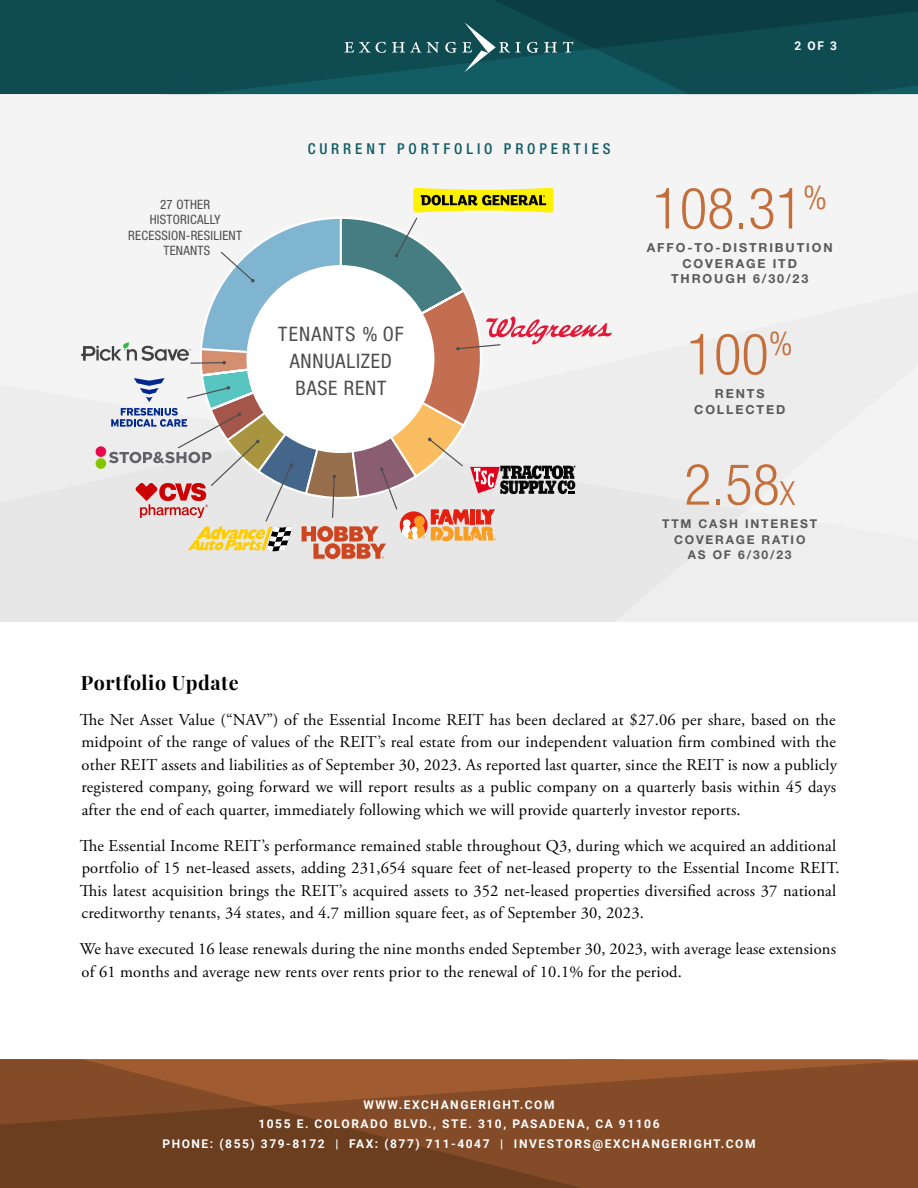
<style>
.page{position:relative;width:918px;height:1188px;background:#fff}
.page>*{position:absolute;margin:0;border:0;box-sizing:border-box;transform-origin:0 0}
.t1{font:300 condensed 57px "Helvetica Neue LT Pro";color:#c46e3a}
.t2{font:condensed 19.95px/27px "Helvetica Neue LT Pro";letter-spacing:.04em;color:#4d4d4d;text-align:center}
.t3{font:700 19.65px "Playfair Display";letter-spacing:.03em;color:#000}
.t4{font:16.5px/22.5px "Adobe Garamond Pro";letter-spacing:.01em;color:#000}
.t5{font:500 condensed 15px "Helvetica Neue LT Pro";letter-spacing:.26em;color:#135b64}
.t6{font:condensed 12.9px/15.5px "Helvetica Neue LT Pro";letter-spacing:.02em;color:#4d4d4d;text-align:center}
.t7{font:700 12.45px/15.5px "Helvetica Neue LT Pro";letter-spacing:.15em;color:#58595b;text-align:center}
.t8{font:700 12.15px/15.5px "Helvetica Neue LT Pro";letter-spacing:.15em;color:#58595b;text-align:center}
.t9{font:700 12px/19.5px "Roboto";letter-spacing:.13em;color:#fff;text-align:center}
.s1{font-size:33.3px}
</style>
<div class="page">
<svg style="left:0;top:0;width:445px;height:94px;background:#0e4d53"></svg>
<svg style="left:0;top:1059px;width:918px;height:129px;background:#814a26"></svg>
<svg style="left:344px;top:42px;width:42px;height:11px"></svg>
<svg style="left:392px;top:42px;width:47px;height:11px"></svg>
<svg style="left:445px;top:0;width:473px;height:94px;background:#104c53"></svg>
<div style="left:0;top:94px;width:918px;height:528px;background:#f1f1f2"></div>
<div style="left:0;top:484px;width:223px;height:138px;background:#e7e7e7"></div>
<div style="left:223px;top:488px;width:522px;height:134px;background:#e7e7e7"></div>
<svg style="left:81px;top:188px;width:531px;height:371px"></svg>
<p class="t9" style="left:795px;top:35px;width:44px">2 OF 3</p>
<p class="t6" style="left:128px;top:196px;width:115px">27 OTHER<br>HISTORICALLY<br>RECESSION-RESILIENT<br>TENANTS</p>
<p class="t5" style="left:308px;top:139px;width:305px">CURRENT PORTFOLIO PROPERTIES</p>
<p class="t2" style="left:278px;top:320px;width:127px">TENANTS % OF<br>ANNUALIZED<br>BASE RENT</p>
<h1 class="t1" style="left:652px;top:176px;width:176px">108.31<sup>%</sup></h1>
<p class="t7" style="left:647px;top:240px;width:187px">AFFO-TO-DISTRIBUTION<br>COVERAGE ITD<br>THROUGH 6/30/23</p>
<h1 class="t1" style="left:687px;top:321px;width:108px">100<sup>%</sup></h1>
<p class="t7" style="left:694px;top:385px;width:93px">RENTS<br>COLLECTED</p>
<h1 class="t1" style="left:684px;top:452px;width:113px">2.58<span class="s1">X</span></h1>
<p class="t8" style="left:662px;top:516px;width:157px">TTM CASH INTEREST<br>COVERAGE RATIO<br>AS OF 6/30/23</p>
<p class="t3" style="left:81px;top:667px;width:159px">Portfolio Update</p>
<p class="t4" style="left:80px;top:709px;width:759px;text-align:justify">The Net Asset Value (“NAV”) of the Essential Income REIT has been declared at $27.06 per share, based on the midpoint of the range of values of the REIT’s real estate from our independent valuation firm combined with the other REIT assets and liabilities as of September 30, 2023. As reported last quarter, since the REIT is now a publicly registered company, going forward we will report results as a public company on a quarterly basis within 45 days after the end of each quarter, immediately following which we will provide quarterly investor reports.</p>
<p class="t4" style="left:80px;top:835px;width:761px">The Essential Income REIT’s performance remained stable throughout Q3, during which we acquired an additional portfolio of 15 net-leased assets, adding 231,654 square feet of net-leased property to the Essential Income REIT.<br>This latest acquisition brings the REIT’s acquired assets to 352 net-leased properties diversified across 37 national creditworthy tenants, 34 states, and 4.7 million square feet, as of September 30, 2023.</p>
<p class="t4" style="left:80px;top:938px;width:758px">We have executed 16 lease renewals during the nine months ended September 30, 2023, with average lease extensions of 61 months and average new rents over rents prior to the renewal of 10.1% for the period.</p>
<p class="t9" style="left:162px;top:1094px;width:595px">WWW.EXCHANGERIGHT.COM<br>1055 E. COLORADO BLVD., STE. 310, PASADENA, CA 91106<br>PHONE: (855) 379-8172 | FAX: (877) 711-4047 | INVESTORS@EXCHANGERIGHT.COM</p>
</div>
